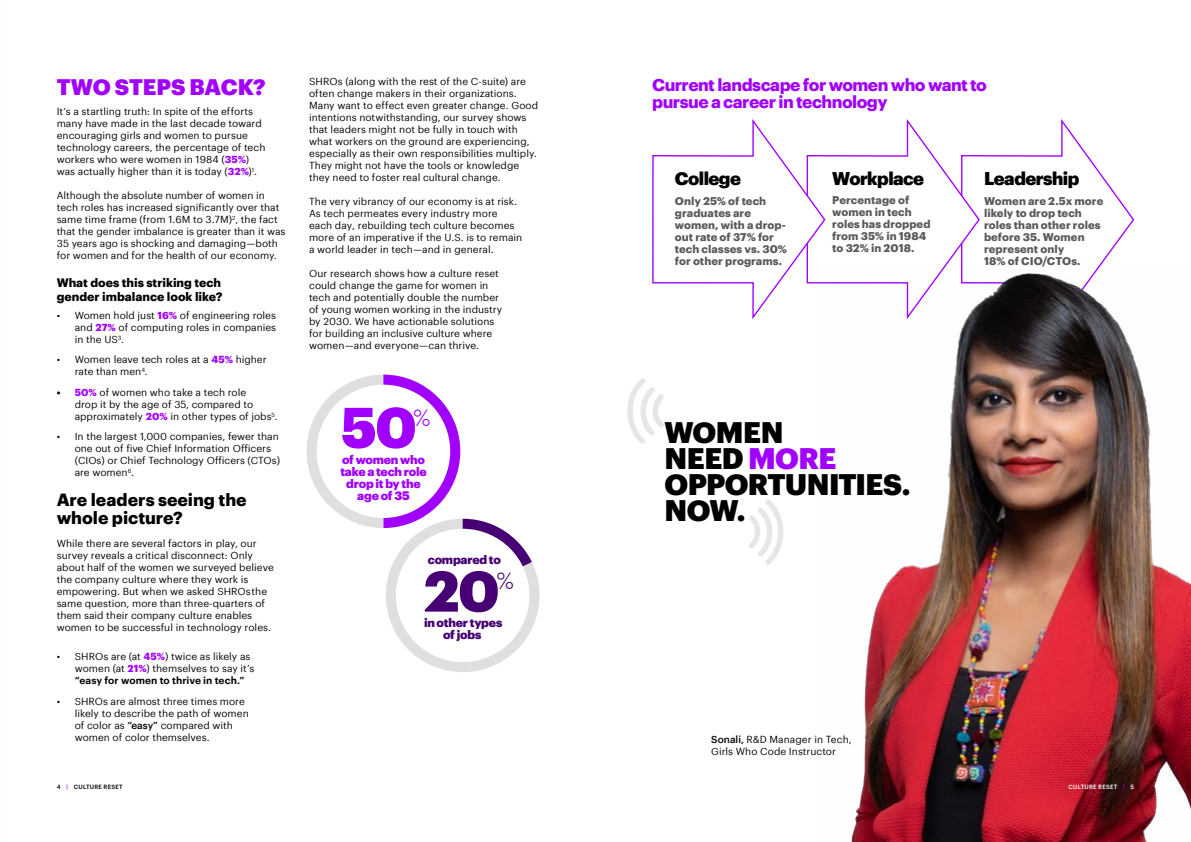
<style>
.page{position:relative;width:1191px;height:842px;background:#fff}
.page>*{position:absolute;margin:0;border:0;box-sizing:border-box;transform-origin:0 0}
.t1{font:900 56px "Graphik";color:#460073}
.t2{font:900 56px "Graphik";color:#a100ff}
.t3{font:900 29px/26px "Graphik";letter-spacing:-.02em;color:#000}
.t4{font:300 22.9px "Graphik";color:#460073}
.t5{font:300 22.9px "Graphik";color:#a100ff}
.t6{font:900 22px "Graphik";letter-spacing:-.005em;color:#a100ff}
.t7{font:900 18px "Graphik";letter-spacing:-.03em;color:#000}
.t8{font:700 17.2px/18px "Graphik";letter-spacing:-.005em;color:#000}
.t9{font:700 17px/17px "Graphik";letter-spacing:-.03em;color:#a100ff}
.t10{font:700 12px/14px "Graphik";color:#000}
.t11{font:900 12px/12px "Graphik";letter-spacing:-.015em;color:#a100ff;text-align:center}
.t12{font:900 12px/12px "Graphik";letter-spacing:-.015em;color:#460073;text-align:center}
.t13{font:700 11px/12px "Graphik";letter-spacing:.005em;color:#5a5a5a}
.t14{font:10px/12px "Graphik";color:#000}
.t15{font:500 6px "Graphik";letter-spacing:.03em;color:#000}
.t16{font:500 6px "Graphik";letter-spacing:.03em;color:#fff}
.s1{font-weight:700;color:#a100ff}
.s2{font-weight:700}
.s3{font-style:inherit}
.s4{font-weight:600}
.s5{font-weight:500}
.s6{color:#a100ff}
</style>
<div class="page">
<svg style="left:826px;top:121px;width:307px;height:141px"></svg>
<svg style="left:652px;top:119px;width:174px;height:200px"></svg>
<hr style="left:0;top:0;width:1px;height:842px;background:#f8f8f8">
<img style="left:817px;top:262px;width:374px;height:580px">
<svg style="left:627px;top:379px;width:37px;height:65px"></svg>
<svg style="left:749px;top:499px;width:34px;height:66px"></svg>
<div style="left:306px;top:375px;width:154px;height:153px;border:10px solid #dfdfdf;border-radius:50%"></div>
<div style="left:386px;top:519px;width:153px;height:153px;border:10px solid #dfdfdf;border-radius:50%"></div>
<svg style="left:383px;top:374px;width:157px;height:221px"></svg>
<h3 class="t6" style="left:57px;top:70px;width:210px">TWO STEPS BACK?</h3>
<p class="t14" style="left:57px;top:105px;width:210px">It’s a startling truth: In spite of the efforts many have made in the last decade toward encouraging girls and women to pursue technology careers, the percentage of tech workers who were women in 1984 (<span class="s1">35%</span>) was actually higher than it is today (<span class="s1">32%</span>)<sup>1</sup>.</p>
<p class="t14" style="left:57px;top:189px;width:230px">Although the absolute number of women in tech roles has increased significantly over that same time frame (from 1.6M to 3.7M)<sup>2</sup>, the fact that the gender imbalance is greater than it was 35 years ago is shocking and damaging—both for women and for the health of our economy.</p>
<p class="t10" style="left:57px;top:275px;width:167px">What does this striking tech gender imbalance look like?</p>
<p class="t14" style="left:75px;top:308px;width:203px;text-align:justify;text-indent:-18px">• Women hold just <span class="s1">16%</span> of engineering roles and <span class="s1">27%</span> of computing roles in companies in the US<sup>3</sup>.</p>
<p class="t14" style="left:75px;top:353px;width:193px;text-indent:-18px">• Women leave tech roles at a <span class="s1">45%</span> higher rate than men<sup>4</sup>.</p>
<p class="t14" style="left:75px;top:385px;width:205px;text-indent:-18px"><span class="s2">•</span> <span class="s1">50%</span> of women who take a tech role<br>drop it by the age of 35, compared to approximately <span class="s1">20%</span> in other types of jobs<sup>5</sup>.</p>
<p class="t14" style="left:75px;top:430px;width:207px;text-indent:-18px">• In the largest 1,000 companies, fewer than one out of five Chief Information Officers (CIOs) or Chief Technology Officers (CTOs) are women<sup>6</sup>.</p>
<h3 class="t8" style="left:57px;top:490px;width:191px">Are leaders seeing the whole picture?</h3>
<p class="t14" style="left:57px;top:536px;width:219px">While there are several factors in play, our survey reveals a critical disconnect: Only about half of the women we surveyed believe the company culture where they work is empowering. But when we aske<span class="s3">d SHROs</span> the same question, more than three-quarters of them said their company culture enables women to be successful in technology roles.</p>
<p class="t14" style="left:75px;top:650px;width:181px;text-indent:-18px">• SHROs are (at <span class="s1">45%</span>) twice as likely as women (at <span class="s1">21%</span>) themselves to say it’s <span class="s4">“easy for women to thrive in tech.”</span></p>
<p class="t14" style="left:75px;top:694px;width:175px;text-indent:-18px">• SHROs are almost three times more likely to describe the path of women of color as <span class="s5">“easy”</span> compared with women of color themselves.</p>
<p class="t14" style="left:309px;top:74px;width:231px">SHROs (along with the rest of the C-suite) are often change makers in their organizations.<br>Many want to effect even greater change. Good intentions notwithstanding, our survey shows that leaders might not be fully in touch with what workers on the ground are experiencing, especially as their own responsibilities multiply.<br>They might not have the tools or knowledge they need to foster real cultural change.</p>
<p class="t14" style="left:309px;top:194px;width:215px">The very vibrancy of our economy is at risk.<br>As tech permeates every industry more each day, rebuilding tech culture becomes more of an imperative if the U.S. is to remain a world leader in tech—and in general.</p>
<p class="t14" style="left:309px;top:266px;width:195px">Our research shows how a culture reset could change the game for women in tech and potentially double the number of young women working in the industry by 2030. We have actionable solutions for building an inclusive culture where women—and everyone—can thrive.</p>
<h1 class="t2" style="left:341px;top:384px;width:77px">50</h1>
<h3 class="t5" style="left:413px;top:401px;width:19px">%</h3>
<p class="t11" style="left:340px;top:452px;width:88px">of women who take a tech role drop it by the age of 35</p>
<p class="t12" style="left:428px;top:553px;width:75px">compared to</p>
<h1 class="t1" style="left:424px;top:548px;width:77px">20</h1>
<h3 class="t4" style="left:496px;top:564px;width:19px">%</h3>
<p class="t12" style="left:424px;top:615px;width:80px">in other types of jobs</p>
<h3 class="t9" style="left:652px;top:74px;width:336px">Current landscape for women who want to pursue a career in technology</h3>
<h3 class="t7" style="left:832px;top:164px;width:93px">Workplace</h3>
<h3 class="t7" style="left:675px;top:164px;width:68px">College</h3>
<p class="t13" style="left:675px;top:194px;width:114px">Only 25% of tech graduates are women, with a drop&shy;out rate of 37% for tech classes vs. 30% for other programs.</p>
<p class="t13" style="left:832px;top:193px;width:100px">Percentage of women in tech roles has dropped from 35% in 1984 to 32% in 2018.</p>
<h3 class="t7" style="left:984px;top:164px;width:97px">Leadership</h3>
<p class="t13" style="left:984px;top:194px;width:121px">Women are 2.5x more likely to drop tech roles than other roles before 35. Women represent only<br>18% of CIO/CTOs.</p>
<h2 class="t3" style="left:664px;top:417px;width:247px">WOMEN<br>NEED <span class="s6">MORE<br></span>OPPORTUNITIES.<br>NOW.</h2>
<p class="t14" style="left:711px;top:732px;width:142px"><span class="s5">Sonali,</span> R&amp;D Manager in Tech,<br>Girls Who Code Instructor</p>
<p class="t15" style="left:57px;top:782px;width:67px">4 <span class="s6">|</span> CULTURE RESET</p>
<p class="t16" style="left:1068px;top:782px;width:67px">CULTURE RESET <span class="s6">|</span> 5</p>
</div>
